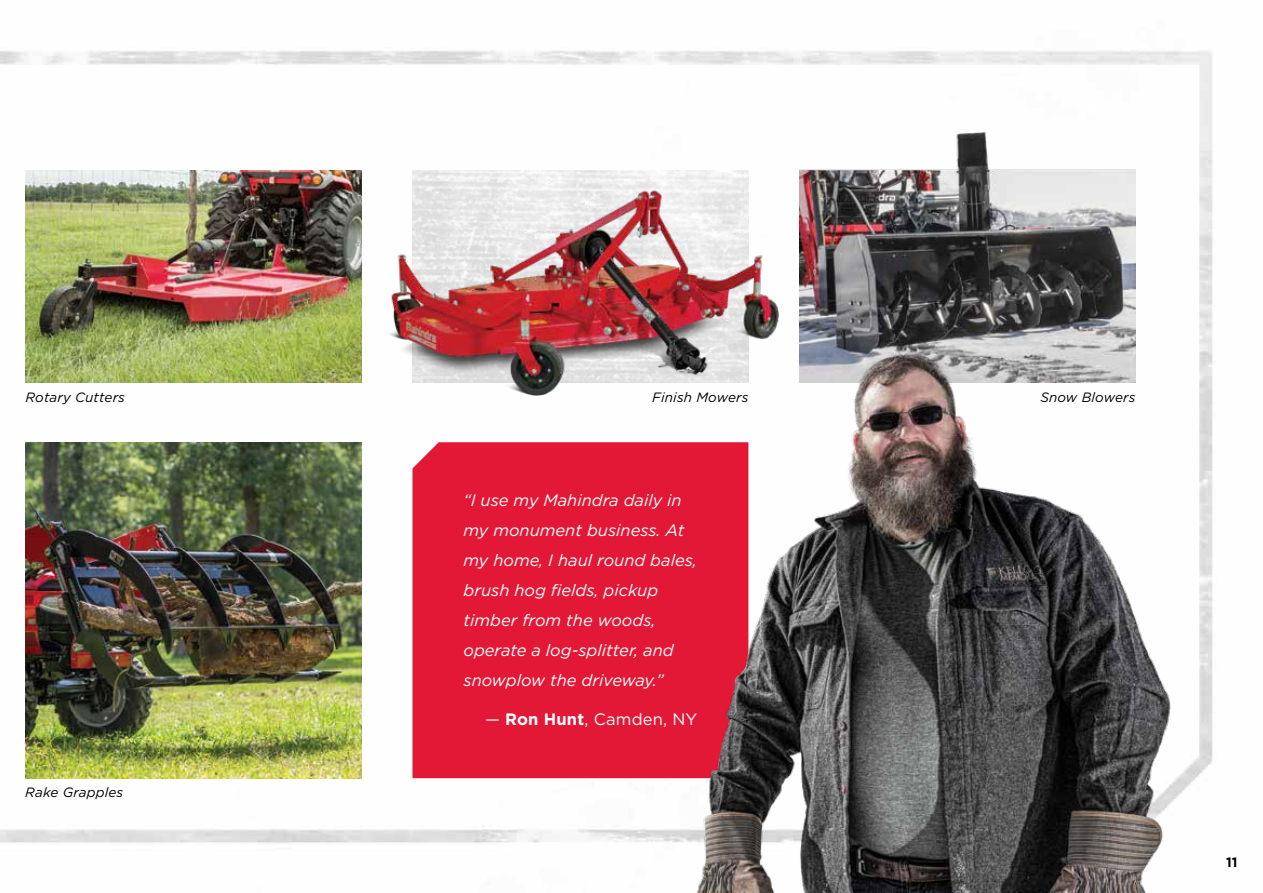
<style>
.page{position:relative;width:1263px;height:893px;background:#fff}
.page>*{position:absolute;margin:0;border:0;box-sizing:border-box;transform-origin:0 0}
.t1{font:italic 16.5px/30px "Gotham";color:#fff}
.t2{font:16.5px "Gotham";letter-spacing:.01em;color:#fff}
.t3{font:italic 13.5px "Gotham";letter-spacing:.01em;color:#000}
.t4{font:700 13.5px "Gotham";color:#000}
.s1{font-weight:700}
</style>
<div class="page">
<img style="left:0;top:50px;width:1213px;height:793px">
<img style="left:799px;top:132px;width:336px;height:212px">
<img style="left:26px;top:170px;width:335px;height:213px">
<img style="left:26px;top:442px;width:335px;height:336px">
<img style="left:383px;top:170px;width:395px;height:225px">
<div style="left:412px;top:442px;width:281px;height:336px;background:#e31837"></div>
<img style="left:693px;top:344px;width:481px;height:549px">
<p class="t3" style="left:26px;top:389px;width:101px">Rotary Cutters</p>
<p class="t3" style="left:652px;top:389px;width:98px">Finish Mowers</p>
<p class="t3" style="left:1040px;top:389px;width:96px">Snow Blowers</p>
<p class="t3" style="left:25px;top:784px;width:100px">Rake Grapples</p>
<p class="t1" style="left:463px;top:485px;width:235px">“I use my Mahindra daily in my monument business. At my home, I haul round bales, brush hog fields, pickup timber from the woods, operate a log-splitter, and snowplow the driveway.”</p>
<p class="t2" style="left:485px;top:709px;width:214px">— <span class="s1">Ron Hunt</span>, Camden, NY</p>
<p class="t4" style="left:1226px;top:854px;width:13px">11</p>
</div>
